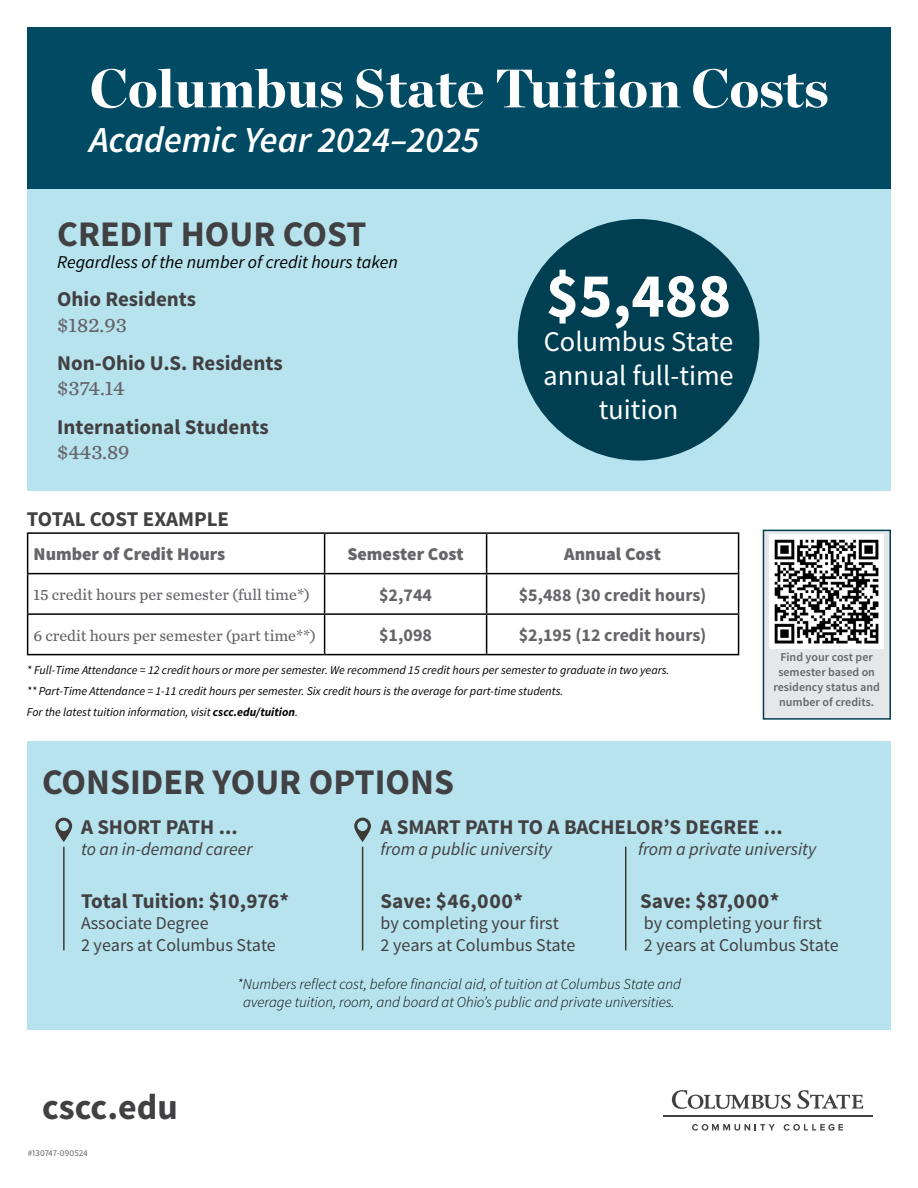
<style>
.page{position:relative;width:918px;height:1188px;background:#fff}
.page>*{position:absolute;margin:0;border:0;box-sizing:border-box;transform-origin:0 0}
.t1{font:700 63px "Source Sans Pro";color:#fff}
.t2{font:900 54px "Chronicle Display";color:#fff}
.t3{font:italic 600 36.6px "Source Sans Pro";color:#fff}
.t4{font:700 36px "Source Sans Pro";color:#414042}
.t5{font:28.5px/34.2px "Source Sans Pro";color:#fff;text-align:center}
.t6{font:700 21px "Source Sans Pro";color:#414042}
.t7{font:21px "Chronicle Text G3";color:#65656a}
.t8{font:18px/21.6px "Source Sans Pro";color:#414042}
.t9{font:italic 18px "Source Sans Pro";color:#414042}
.t10{font:700 18px "Source Sans Pro";color:#65656a}
.t11{font:900 18px "Source Sans Pro";color:#65656a}
.t12{font:italic 18px "Source Sans Pro";color:#000}
.t13{font:16.2px "Chronicle Text G3";color:#65656a}
.t14{font:italic 300 15px/18px "Source Sans Pro";color:#000;text-align:center}
.t15{font:italic 12px/21.1px "Source Sans Pro";color:#000}
.t16{font:600 12px/15px "Source Sans Pro";color:#65656a;text-align:center}
.t17{font:9px "Source Sans Pro";letter-spacing:-.005em;color:#65656a}
.s1{font-weight:700}
</style>
<div class="page">
<div style="left:763px;top:530px;width:128px;height:190px;background:#e6e7e8;border:2px solid #003f52"></div>
<div style="left:27px;top:189px;width:864px;height:301px;background:#b7e3ee"></div>
<div style="left:27px;top:742px;width:864px;height:288px;background:#b7e3ee"></div>
<div style="left:27px;top:27px;width:864px;height:162px;background:#004a64"></div>
<div style="left:518px;top:219px;width:241px;height:242px;background:#003f52;border-radius:50%"></div>
<hr style="left:663px;top:1116px;width:209px;height:1px;background:#414042">
<svg style="left:692px;top:1124px;width:83px;height:7px"></svg>
<svg style="left:784px;top:1124px;width:59px;height:7px"></svg>
<svg style="left:672px;top:1090px;width:119px;height:19px"></svg>
<svg style="left:797px;top:1090px;width:66px;height:19px"></svg>
<hr style="left:63px;top:847px;width:2px;height:103px;background:#3e3a35">
<hr style="left:362px;top:847px;width:1px;height:103px;background:#3e3a35">
<hr style="left:625px;top:847px;width:1px;height:103px;background:#3e3a35">
<svg style="left:55px;top:818px;width:17px;height:24px"></svg>
<div style="left:58px;top:821px;width:11px;height:10px;background:#b7e3ee;border-radius:50%"></div>
<svg style="left:354px;top:818px;width:17px;height:24px"></svg>
<div style="left:357px;top:821px;width:11px;height:10px;background:#b7e3ee;border-radius:50%"></div>
<hr style="left:27px;top:532px;width:298px;height:2px;background:#000">
<hr style="left:27px;top:534px;width:1px;height:39px;background:#000">
<hr style="left:325px;top:532px;width:162px;height:2px;background:#000">
<hr style="left:324px;top:534px;width:1px;height:39px;background:#000">
<hr style="left:487px;top:532px;width:252px;height:2px;background:#000">
<hr style="left:486px;top:534px;width:1px;height:39px;background:#000">
<hr style="left:738px;top:534px;width:1px;height:39px;background:#000">
<hr style="left:27px;top:573px;width:298px;height:1px;background:#000">
<hr style="left:27px;top:574px;width:1px;height:39px;background:#000">
<hr style="left:325px;top:573px;width:162px;height:1px;background:#000">
<hr style="left:324px;top:574px;width:1px;height:39px;background:#000">
<hr style="left:487px;top:573px;width:252px;height:1px;background:#000">
<hr style="left:486px;top:574px;width:1px;height:39px;background:#000">
<hr style="left:738px;top:574px;width:1px;height:39px;background:#000">
<hr style="left:27px;top:613px;width:298px;height:2px;background:#000">
<hr style="left:27px;top:615px;width:1px;height:39px;background:#000">
<hr style="left:325px;top:613px;width:162px;height:2px;background:#000">
<hr style="left:324px;top:615px;width:1px;height:39px;background:#000">
<hr style="left:487px;top:613px;width:252px;height:2px;background:#000">
<hr style="left:486px;top:615px;width:1px;height:39px;background:#000">
<hr style="left:738px;top:615px;width:1px;height:39px;background:#000">
<hr style="left:27px;top:654px;width:298px;height:1px;background:#000">
<hr style="left:325px;top:654px;width:162px;height:1px;background:#000">
<hr style="left:487px;top:654px;width:252px;height:1px;background:#000">
<img style="left:770px;top:535px;width:114px;height:114px">
<h2 class="t2" style="left:90px;top:44px;width:740px">Columbus State Tuition Costs</h2>
<h3 class="t3" style="left:90px;top:117px;width:392px">Academic Year 2024–2025</h3>
<h3 class="t4" style="left:57px;top:211px;width:311px">CREDIT HOUR COST</h3>
<h3 class="t12" style="left:57px;top:251px;width:342px">Regardless of the number of credit hours taken</h3>
<h3 class="t6" style="left:57px;top:286px;width:141px">Ohio Residents</h3>
<h3 class="t7" style="left:57px;top:309px;width:71px">$182.93</h3>
<h3 class="t6" style="left:57px;top:350px;width:227px">Non-Ohio U.S. Residents</h3>
<h3 class="t7" style="left:57px;top:373px;width:69px">$374.14</h3>
<h3 class="t6" style="left:57px;top:414px;width:213px">International Students</h3>
<h3 class="t7" style="left:57px;top:436px;width:74px">$443.89</h3>
<h1 class="t1" style="left:546px;top:255px;width:187px">$5,488</h1>
<h3 class="t5" style="left:543px;top:325px;width:192px">Columbus State annual full-time tuition</h3>
<h3 class="t6" style="left:27px;top:506px;width:204px">TOTAL COST EXAMPLE</h3>
<h3 class="t11" style="left:34px;top:542px;width:193px">Number of Credit Hours</h3>
<h3 class="t11" style="left:347px;top:542px;width:118px">Semester Cost</h3>
<h3 class="t11" style="left:564px;top:542px;width:98px">Annual Cost</h3>
<h3 class="t13" style="left:34px;top:583px;width:278px">15 credit hours per semester (full time*)</h3>
<h3 class="t10" style="left:379px;top:583px;width:54px">$2,744</h3>
<h3 class="t10" style="left:519px;top:583px;width:189px">$5,488 (30 credit hours)</h3>
<h3 class="t13" style="left:34px;top:623px;width:284px">6 credit hours per semester (part time**)</h3>
<h3 class="t10" style="left:379px;top:624px;width:54px">$1,098</h3>
<h3 class="t10" style="left:519px;top:624px;width:189px">$2,195 (12 credit hours)</h3>
<p class="t15" style="left:27px;top:660px;width:644px">* Full-Time Attendance = 12 credit hours or more per semester. We recommend 15 credit hours per semester to graduate in two years. ** Part-Time Attendance = 1-11 credit hours per semester. Six credit hours is the average for part-time students.<br>For the latest tuition information, visit <span class="s1">cscc.edu/tuition</span>.</p>
<p class="t16" style="left:774px;top:650px;width:108px">Find your cost per semester based on residency status and number of credits.</p>
<h3 class="t4" style="left:42px;top:759px;width:414px">CONSIDER YOUR OPTIONS</h3>
<h3 class="t6" style="left:81px;top:813px;width:158px">A SHORT PATH ...</h3>
<h3 class="t9" style="left:81px;top:838px;width:173px">to an in-demand career</h3>
<h3 class="t6" style="left:81px;top:887px;width:210px">Total Tuition: $10,976*</h3>
<h3 class="t8" style="left:81px;top:913px;width:196px">Associate Degree<br>2 years at Columbus State</h3>
<h3 class="t6" style="left:381px;top:813px;width:404px">A SMART PATH TO A BACHELOR’S DEGREE ...</h3>
<h3 class="t9" style="left:381px;top:838px;width:173px">from a public university</h3>
<h3 class="t9" style="left:638px;top:838px;width:180px">from a private university</h3>
<h3 class="t6" style="left:381px;top:887px;width:144px">Save: $46,000*</h3>
<h3 class="t6" style="left:640px;top:887px;width:141px">Save: $87,000*</h3>
<h3 class="t8" style="left:381px;top:913px;width:180px">by completing your first</h3>
<h3 class="t8" style="left:644px;top:913px;width:180px">by completing your first</h3>
<h3 class="t8" style="left:381px;top:934px;width:196px">2 years at Columbus State</h3>
<h3 class="t8" style="left:644px;top:934px;width:196px">2 years at Columbus State</h3>
<p class="t14" style="left:237px;top:975px;width:445px">*Numbers reflect cost, before financial aid, of tuition at Columbus State and average tuition, room, and board at Ohio’s public and private universities.</p>
<h3 class="t4" style="left:42px;top:1084px;width:137px">cscc.edu</h3>
<p class="t17" style="left:28px;top:1147px;width:61px">#130747-090524</p>
</div>
